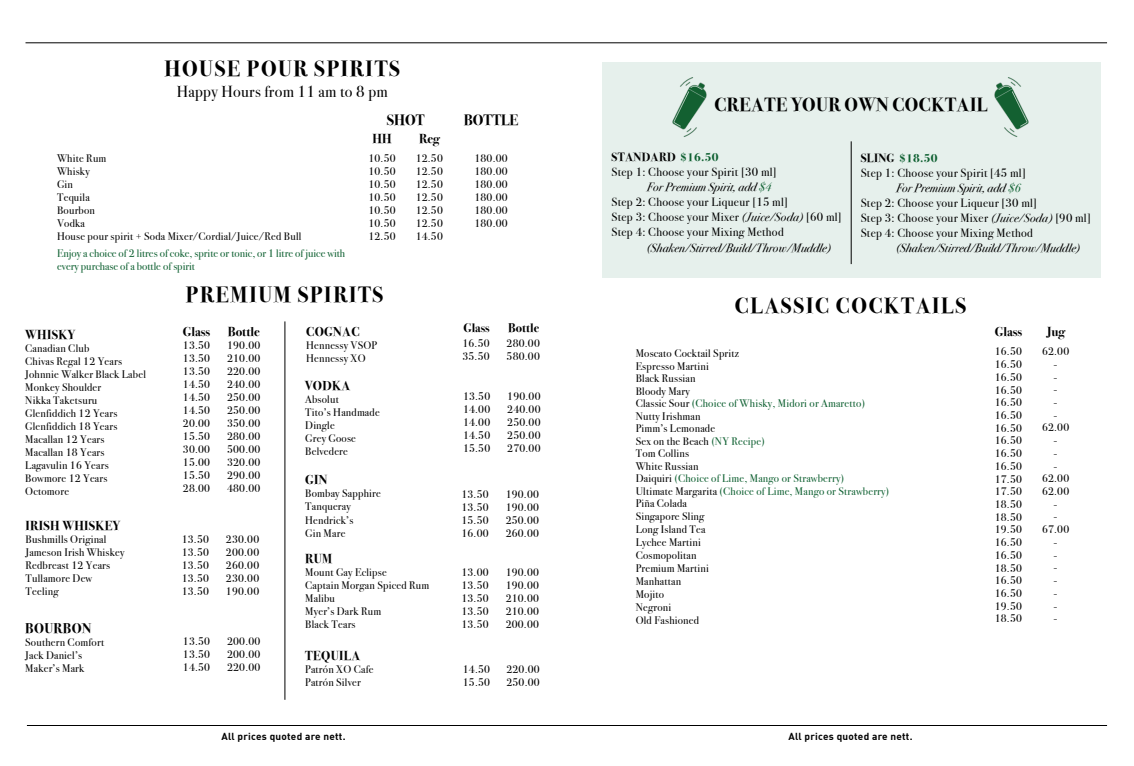
<style>
.page{position:relative;width:1134px;height:766px;background:#fff}
.page>*{position:absolute;margin:0;border:0;box-sizing:border-box;transform-origin:0 0}
.t1{font:700 22px "Bodoni Svty Two ITCTT";letter-spacing:.075em;color:#000}
.t2{font:700 19px "Bodoni Svty Two ITCTT";letter-spacing:.025em;color:#000}
.t3{font:16px "Bodoni Svty Two ITCTT";letter-spacing:.02em;color:#000}
.t4{font:700 15px "Bodoni Svty Two ITCTT";color:#000}
.t5{font:700 14px "Bodoni Svty Two ITCTT";letter-spacing:.025em;color:#000}
.t6{font:700 13px "Bodoni Svty Two ITCTT";letter-spacing:.025em;color:#000}
.t7{font:700 12.5px "Bodoni Svty Two ITCTT";color:#000}
.t8{font:12px "Bodoni Svty Two ITCTT";letter-spacing:.025em;color:#000}
.t9{font:italic 12px "Bodoni Svty Two ITCTT";letter-spacing:.005em;color:#000}
.t10{font:700 12px "Bodoni Svty Two ITCTT";letter-spacing:.025em;color:#000}
.t11{font:700 12px "Bodoni Svty Two ITCTT";letter-spacing:.025em;color:#0e6031}
.t12{font:11px/13px "Bodoni Svty Two ITCTT";letter-spacing:.02em;color:#000;text-align:justify}
.t13{font:11px/13px "Bodoni Svty Two ITCTT";color:#0e6031}
.t14{font:700 10px "DIN";letter-spacing:.025em;color:#000}
.s1{color:#0e6031}
.s2{font-style:italic}
.s3{color:#000}
</style>
<div class="page">
<div style="left:602px;top:62px;width:498px;height:216px;background:#e6f0ec"></div>
<hr style="left:26px;top:42px;width:1081px;height:1px;background:#000">
<hr style="left:285px;top:321px;width:1px;height:378px;background:#000">
<hr style="left:27px;top:725px;width:540px;height:1px;background:#000">
<hr style="left:567px;top:725px;width:540px;height:1px;background:#000">
<img style="left:672px;top:77px;width:35px;height:60px">
<hr style="left:851px;top:141px;width:1px;height:123px;background:#000">
<img style="left:994px;top:77px;width:35px;height:60px">
<h1 class="t1" style="left:164px;top:50px;width:237px">HOUSE POUR SPIRITS</h1>
<h3 class="t3" style="left:177px;top:79px;width:213px">Happy Hours from 11 am to 8 pm</h3>
<p class="t12" style="left:57px;top:150px;width:246px;text-align:left">White Rum<br>Whisky<br>Gin<br>Tequila<br>Bourbon<br>Vodka<br>House pour spirit + Soda Mixer/Cordial/Juice/Red Bull</p>
<p class="t13" style="left:57px;top:245px;width:290px">Enjoy a choice of 2 litres of coke, sprite or tonic, or 1 litre of juice with every purchase of a bottle of spirit</p>
<h3 class="t4" style="left:387px;top:108px;width:39px">SHOT</h3>
<p class="t12" style="left:368px;top:150px;width:29px">10.50<br>10.50<br>10.50<br>10.50<br>10.50<br>10.50<br>12.50</p>
<h3 class="t4" style="left:464px;top:108px;width:56px">BOTTLE</h3>
<p class="t6" style="left:373px;top:127px;width:20px">HH</p>
<p class="t6" style="left:419px;top:127px;width:22px">Reg</p>
<p class="t12" style="left:416px;top:150px;width:29px">12.50<br>12.50<br>12.50<br>12.50<br>12.50<br>12.50<br>14.50</p>
<p class="t12" style="left:474px;top:150px;width:35px">180.00<br>180.00<br>180.00<br>180.00<br>180.00<br>180.00</p>
<h1 class="t1" style="left:186px;top:276px;width:199px">PREMIUM SPIRITS</h1>
<p class="t6" style="left:25px;top:324px;width:51px">WHISKY</p>
<p class="t12" style="left:25px;top:341px;width:122px;text-align:left">Canadian Club<br>Chivas Regal 12 Years<br>Johnnie Walker Black Label<br>Monkey Shoulder<br>Nikka Taketsuru<br>Glenfiddich 12 Years<br>Glenfiddich 18 Years<br>Macallan 12 Years<br>Macallan 18 Years<br>Lagavulin 16 Years<br>Bowmore 12 Years<br>Octomore</p>
<p class="t6" style="left:183px;top:321px;width:29px">Glass</p>
<p class="t6" style="left:228px;top:321px;width:34px">Bottle</p>
<p class="t12" style="left:227px;top:337px;width:35px">190.00<br>210.00<br>220.00<br>240.00<br>250.00<br>250.00<br>350.00<br>280.00<br>500.00<br>320.00<br>290.00<br>480.00</p>
<p class="t12" style="left:183px;top:337px;width:29px">13.50<br>13.50<br>13.50<br>14.50<br>14.50<br>14.50<br>20.00<br>15.50<br>30.00<br>15.00<br>15.50<br>28.00</p>
<p class="t6" style="left:26px;top:514px;width:96px">IRISH WHISKEY</p>
<p class="t12" style="left:26px;top:531px;width:101px;text-align:left">Bushmills Original<br>Jameson Irish Whiskey<br>Redbreast 12 Years<br>Tullamore Dew<br>Teeling</p>
<p class="t12" style="left:182px;top:532px;width:29px">13.50<br>13.50<br>13.50<br>13.50<br>13.50</p>
<p class="t12" style="left:226px;top:532px;width:35px">230.00<br>200.00<br>260.00<br>230.00<br>190.00</p>
<p class="t5" style="left:25px;top:616px;width:68px">BOURBON</p>
<p class="t12" style="left:25px;top:634px;width:80px;text-align:left">Southern Comfort<br>Jack Daniel’s<br>Maker’s Mark</p>
<p class="t12" style="left:183px;top:633px;width:29px">13.50<br>13.50<br>14.50</p>
<p class="t12" style="left:227px;top:633px;width:35px">200.00<br>200.00<br>220.00</p>
<p class="t7" style="left:463px;top:317px;width:28px">Glass</p>
<p class="t7" style="left:508px;top:317px;width:32px">Bottle</p>
<p class="t6" style="left:306px;top:320px;width:55px">COGNAC</p>
<p class="t12" style="left:306px;top:337px;width:73px">Hennessy VSOP<br>Hennessy XO</p>
<p class="t12" style="left:462px;top:335px;width:29px">16.50<br>35.50</p>
<p class="t12" style="left:507px;top:335px;width:35px">280.00<br>580.00</p>
<p class="t6" style="left:305px;top:375px;width:46px">VODKA</p>
<p class="t12" style="left:305px;top:391px;width:76px;text-align:left">Absolut<br>Tito’s Handmade<br>Dingle<br>Grey Goose<br>Belvedere</p>
<p class="t12" style="left:463px;top:389px;width:29px">13.50<br>14.00<br>14.00<br>14.50<br>15.50</p>
<p class="t12" style="left:507px;top:389px;width:35px">190.00<br>240.00<br>250.00<br>250.00<br>270.00</p>
<p class="t6" style="left:305px;top:469px;width:24px">GIN</p>
<p class="t12" style="left:305px;top:486px;width:77px;text-align:left">Bombay Sapphire<br>Tanqueray<br>Hendrick’s<br>Gin Mare</p>
<p class="t12" style="left:461px;top:487px;width:29px">13.50<br>13.50<br>15.50<br>16.00</p>
<p class="t12" style="left:506px;top:487px;width:35px">190.00<br>190.00<br>250.00<br>260.00</p>
<p class="t6" style="left:305px;top:547px;width:29px">RUM</p>
<p class="t12" style="left:305px;top:564px;width:125px;text-align:left">Mount Gay Eclipse<br>Captain Morgan Spiced Rum<br>Malibu<br>Myer’s Dark Rum<br>Black Tears</p>
<p class="t12" style="left:461px;top:564px;width:29px">13.00<br>13.50<br>13.50<br>13.50<br>13.50</p>
<p class="t12" style="left:506px;top:564px;width:35px">190.00<br>190.00<br>210.00<br>210.00<br>200.00</p>
<p class="t6" style="left:305px;top:644px;width:57px">TEQUILA</p>
<p class="t12" style="left:305px;top:661px;width:70px">Patrón XO Cafe<br>Patrón Silver</p>
<p class="t12" style="left:463px;top:661px;width:29px">14.50<br>15.50</p>
<p class="t12" style="left:506px;top:661px;width:35px">220.00<br>250.00</p>
<p class="t14" style="left:221px;top:729px;width:126px">All prices quoted are nett.</p>
<h2 class="t2" style="left:714px;top:89px;width:275px">CREATE YOUR OWN COCKTAIL</h2>
<p class="t10" style="left:611px;top:147px;width:109px">STANDARD <span class="s1">$16.50</span></p>
<p class="t8" style="left:611px;top:162px;width:166px">Step 1: Choose your Spirit [30 ml]</p>
<p class="t9" style="left:647px;top:177px;width:126px">For Premium Spirit, add <span class="s1">$4</span></p>
<p class="t8" style="left:611px;top:192px;width:178px">Step 2: Choose your Liqueur [15 ml]</p>
<p class="t8" style="left:611px;top:207px;width:232px">Step 3: Choose your Mixer <span class="s2">(Juice/Soda)</span> [60 ml]</p>
<p class="t8" style="left:611px;top:222px;width:174px">Step 4: Choose your Mixing Method</p>
<p class="t9" style="left:647px;top:237px;width:185px">(Shaken/Stirred/Build/Throw/Muddle)</p>
<p class="t11" style="left:861px;top:148px;width:78px"><span class="s3">SLING</span> $18.50</p>
<p class="t8" style="left:861px;top:163px;width:166px">Step 1: Choose your Spirit [45 ml]</p>
<p class="t9" style="left:896px;top:177px;width:126px">For Premium Spirit, add <span class="s1">$6</span></p>
<p class="t8" style="left:861px;top:193px;width:178px">Step 2: Choose your Liqueur [30 ml]</p>
<p class="t8" style="left:861px;top:208px;width:232px">Step 3: Choose your Mixer <span class="s2">(Juice/Soda)</span> [90 ml]</p>
<p class="t8" style="left:861px;top:223px;width:174px">Step 4: Choose your Mixing Method</p>
<p class="t9" style="left:896px;top:237px;width:185px">(Shaken/Stirred/Build/Throw/Muddle)</p>
<h1 class="t1" style="left:735px;top:287px;width:233px">CLASSIC COCKTAILS</h1>
<p class="t6" style="left:995px;top:321px;width:29px">Glass</p>
<p class="t6" style="left:1046px;top:321px;width:20px">Jug</p>
<p class="t12" style="left:995px;top:344px;width:29px;line-height:12.7px">16.50<br>16.50<br>16.50<br>16.50<br>16.50<br>16.50<br>16.50<br>16.50<br>16.50<br>16.50<br>17.50<br>17.50<br>18.50<br>18.50<br>19.50<br>16.50<br>16.50<br>18.50<br>16.50<br>16.50<br>19.50<br>18.50</p>
<p class="t12" style="left:636px;top:346px;width:255px;line-height:12.7px;text-align:left">Moscato Cocktail Spritz<br>Espresso Martini<br>Black Russian<br>Bloody Mary<br>Classic Sour <span class="s1">(Choice of Whisky, Midori or Amaretto)<br></span>Nutty Irishman<br>Pimm’s Lemonade<br>Sex on the Beach <span class="s1">(NY Recipe)<br></span>Tom Collins<br>White Russian<br>Daiquiri <span class="s1">(Choice of Lime, Mango or Strawberry)<br></span>Ultimate Margarita <span class="s1">(Choice of Lime, Mango or Strawberry)<br></span>Piña Colada<br>Singapore Sling<br>Long Island Tea<br>Lychee Martini<br>Cosmopolitan<br>Premium Martini<br>Manhattan<br>Mojito<br>Negroni<br>Old Fashioned</p>
<p class="t12" style="left:1042px;top:344px;width:29px;line-height:12.7px;text-align:center">62.00 -<br>-<br>-<br>-<br>-<br>62.00 -<br>-<br>-<br>62.00<br>62.00 -<br>-<br>67.00 -</p>
<p class="t12" style="left:1054px;top:560px;width:5px;line-height:12.7px">- - -</p>
<p class="t12" style="left:1054px;top:610px;width:5px">-</p>
<p class="t14" style="left:788px;top:729px;width:126px">All prices quoted are nett.</p>
</div>
